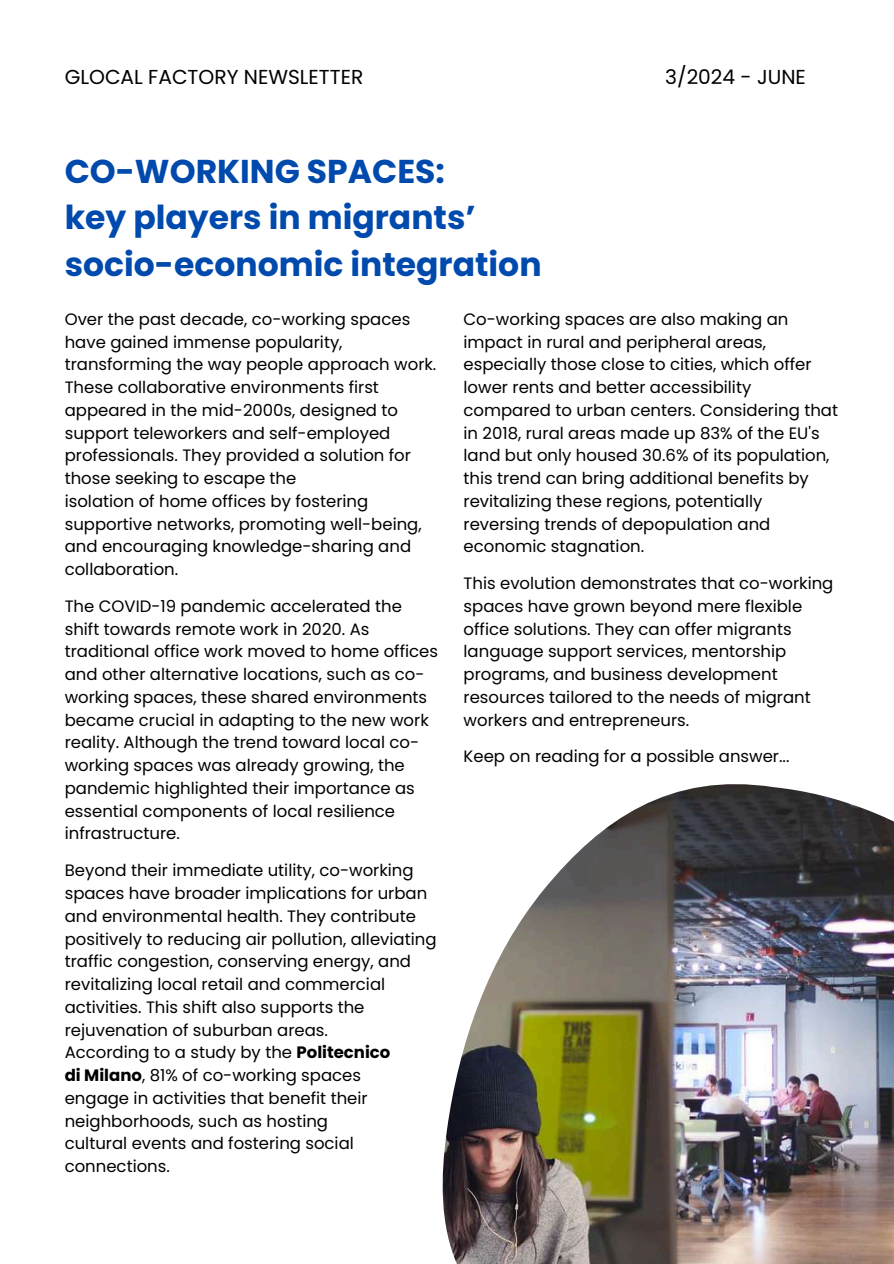
<style>
.page{position:relative;width:894px;height:1264px;background:#fff}
.page>*{position:absolute;margin:0;border:0;box-sizing:border-box;transform-origin:0 0}
.t1{font:700 33px/46.2px "Poppins";color:#004aad}
.t2{font:20.1px "Poppins";color:#000}
.t3{font:16.5px/22.8px "Poppins";color:#000}
.s1{font-weight:700}
</style>
<div class="page">
<img style="left:442px;top:784px;width:451px;height:479px">
<p class="t2" style="left:65px;top:63px;width:300px">GLOCAL FACTORY NEWSLETTER</p>
<p class="t2" style="left:665px;top:63px;width:142px">3/2024 - JUNE</p>
<h1 class="t1" style="left:65px;top:148px;width:478px">CO-WORKING SPACES:<br>key players in migrants’ socio-economic integration</h1>
<p class="t3" style="left:65px;top:307px;width:373px">Over the past decade, co-working spaces have gained immense popularity, transforming the way people approach work.<br>These collaborative environments first appeared in the mid-2000s, designed to support teleworkers and self-employed professionals. They provided a solution for those seeking to escape the<br>isolation of home offices by fostering supportive networks, promoting well-being, and encouraging knowledge-sharing and collaboration.</p>
<p class="t3" style="left:65px;top:594px;width:374px">The COVID-19 pandemic accelerated the shift towards remote work in 2020. As traditional office work moved to home offices and other alternative locations, such as co&shy;working spaces, these shared environments became crucial in adapting to the new work reality. Although the trend toward local co&shy;working spaces was already growing, the pandemic highlighted their importance as essential components of local resilience infrastructure.</p>
<p class="t3" style="left:65px;top:859px;width:373px">Beyond their immediate utility, co-working spaces have broader implications for urban and environmental health. They contribute positively to reducing air pollution, alleviating traffic congestion, conserving energy, and revitalizing local retail and commercial activities. This shift also supports the rejuvenation of suburban areas.<br>According to a study by the <span class="s1">Politecnico<br>di Milano</span>, 81% of co-working spaces<br>engage in activities that benefit their neighborhoods, such as hosting<br>cultural events and fostering social connections.</p>
<p class="t3" style="left:463px;top:307px;width:376px">Co-working spaces are also making an impact in rural and peripheral areas, especially those close to cities, which offer lower rents and better accessibility compared to urban centers. Considering that in 2018, rural areas made up 83% of the EU's land but only housed 30.6% of its population, this trend can bring additional benefits by revitalizing these regions, potentially reversing trends of depopulation and economic stagnation.</p>
<p class="t3" style="left:463px;top:572px;width:371px">This evolution demonstrates that co-working spaces have grown beyond mere flexible office solutions. They can offer migrants language support services, mentorship programs, and business development resources tailored to the needs of migrant workers and entrepreneurs.</p>
<p class="t3" style="left:463px;top:745px;width:327px">Keep on reading for a possible answer...</p>
</div>
